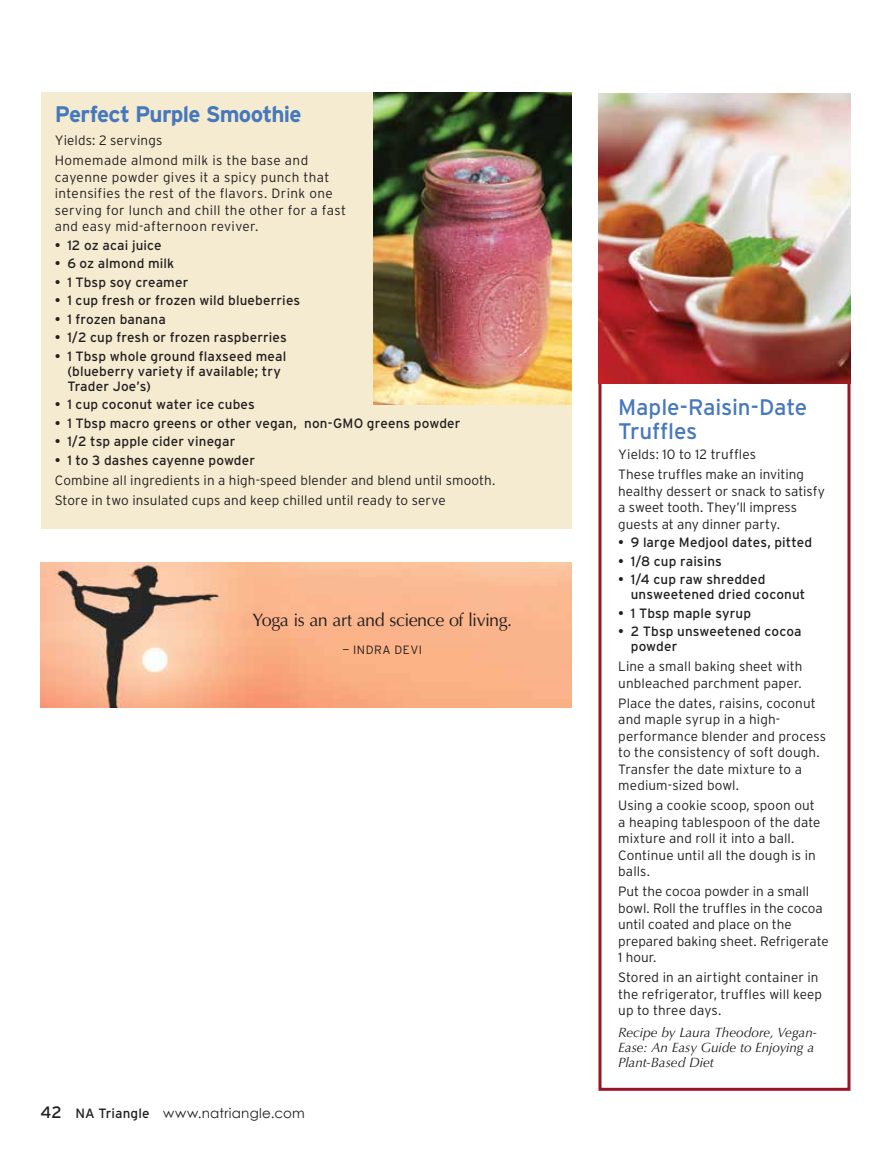
<style>
.page{position:relative;width:891px;height:1161px;background:#fff}
.page>*{position:absolute;margin:0;border:0;box-sizing:border-box;transform-origin:0 0}
.t1{font:22.5px/24px "Interstate";letter-spacing:-.005em;color:#4678bc}
.t2{font:700 22.5px "Interstate";letter-spacing:-.035em;color:#4678bc}
.t3{font:18px "Optima LT Std";letter-spacing:-.03em;color:#231f20}
.t4{font:300 13.5px/16.5px "Interstate";letter-spacing:.01em;color:#231f20}
.t5{font:13.5px/15px "Interstate";letter-spacing:.01em;color:#231f20}
.t6{font:300 13.5px/16.5px "Interstate";letter-spacing:.03em;color:#231f20}
.t7{font:italic 13.5px/15px "Optima LT Std";letter-spacing:-.005em;color:#231f20}
.t8{font:13.5px "Century Gothic";letter-spacing:.02em;color:#231f20}
.t9{font:300 12px "Interstate";letter-spacing:.045em;color:#231f20}
.s1{font-family:"Interstate";font-size:16.5px}
.s2{font-family:"Interstate"}
</style>
<div class="page">
<div style="left:598px;top:379px;width:252px;height:712px;border:3px solid #961526"></div>
<div style="left:41px;top:92px;width:531px;height:437px;background:#f5ebd1"></div>
<img style="left:598px;top:93px;width:252px;height:290px">
<img style="left:374px;top:92px;width:198px;height:313px">
<img style="left:40px;top:562px;width:532px;height:145px">
<h1 class="t2" style="left:55px;top:101px;width:248px">Perfect Purple Smoothie</h1>
<p class="t4" style="left:55px;top:130px;width:255px;line-height:20px">Yields: 2 servings<br>Homemade almond milk is the base and</p>
<p class="t6" style="left:55px;top:169px;width:293px">cayenne powder gives it a spicy punch that intensifies the rest of the flavors. Drink one serving for lunch and chill the other for a fast and easy mid-afternoon reviver.</p>
<p class="t5" style="left:55px;top:237px;width:108px">• 12 oz acai juice</p>
<p class="t5" style="left:55px;top:256px;width:121px">• 6 oz almond milk</p>
<p class="t5" style="left:55px;top:274px;width:135px">• 1 Tbsp soy creamer</p>
<p class="t5" style="left:55px;top:293px;width:247px">• 1 cup fresh or frozen wild blueberries</p>
<p class="t5" style="left:55px;top:311px;width:112px">• 1 frozen banana</p>
<p class="t5" style="left:55px;top:330px;width:234px">• 1/2 cup fresh or frozen raspberries</p>
<p class="t5" style="left:67px;top:348px;width:221px;text-indent:-13px">• 1 Tbsp whole ground flaxseed meal (blueberry variety if available; try<br>Trader Joe’s)</p>
<p class="t5" style="left:55px;top:397px;width:202px">• 1 cup coconut water ice cubes</p>
<p class="t5" style="left:55px;top:415px;width:407px">• 1 Tbsp macro greens or other vegan, non-GMO greens powder</p>
<p class="t5" style="left:55px;top:434px;width:182px">• 1/2 tsp apple cider vinegar</p>
<p class="t5" style="left:55px;top:452px;width:202px">• 1 to 3 dashes cayenne powder</p>
<p class="t4" style="left:55px;top:470px;width:442px;line-height:20px">Combine all ingredients in a high-speed blender and blend until smooth.<br>Store in two insulated cups and keep chilled until ready to serve</p>
<h2 class="t3" style="left:253px;top:610px;width:261px">Yoga is an art and science of living.</h2>
<p class="t9" style="left:343px;top:643px;width:81px">— INDRA DEVI</p>
<p class="t8" style="left:40px;top:1105px;width:266px"><span class="s1">42</span> <span class="s2">NA Triangle</span> www.natriangle.com</p>
<h1 class="t1" style="left:618px;top:395px;width:191px">Maple-Raisin-Date<br>Truffles</h1>
<p class="t4" style="left:618px;top:444px;width:187px;line-height:20px">Yields: 10 to 12 truffles<br>These truffles make an inviting</p>
<p class="t4" style="left:618px;top:483px;width:208px">healthy dessert or snack to satisfy a sweet tooth. They’ll impress guests at any dinner party.</p>
<p class="t5" style="left:618px;top:535px;width:196px">• 9 large Medjool dates, pitted</p>
<p class="t5" style="left:618px;top:553px;width:105px">• 1/8 cup raisins</p>
<p class="t5" style="left:631px;top:572px;width:176px;text-indent:-13px">• 1/4 cup raw shredded unsweetened dried coconut</p>
<p class="t5" style="left:618px;top:605px;width:134px">• 1 Tbsp maple syrup</p>
<p class="t5" style="left:631px;top:624px;width:172px;text-indent:-13px">• 2 Tbsp unsweetened cocoa powder</p>
<p class="t4" style="left:618px;top:658px;width:186px">Line a small baking sheet with unbleached parchment paper.</p>
<p class="t4" style="left:618px;top:695px;width:209px">Place the dates, raisins, coconut and maple syrup in a high&shy;performance blender and process to the consistency of soft dough.<br>Transfer the date mixture to a medium-sized bowl.</p>
<p class="t4" style="left:618px;top:797px;width:204px">Using a cookie scoop, spoon out a heaping tablespoon of the date mixture and roll it into a ball.<br>Continue until all the dough is in balls.</p>
<p class="t4" style="left:618px;top:883px;width:212px">Put the cocoa powder in a small bowl. Roll the truffles in the cocoa until coated and place on the prepared baking sheet. Refrigerate<br>1 hour.</p>
<p class="t4" style="left:618px;top:969px;width:205px">Stored in an airtight container in the refrigerator, truffles will keep up to three days.</p>
<p class="t7" style="left:618px;top:1025px;width:200px">Recipe by Laura Theodore, Vegan-<br>Ease: An Easy Guide to Enjoying a<br>Plant-Based Diet</p>
</div>
